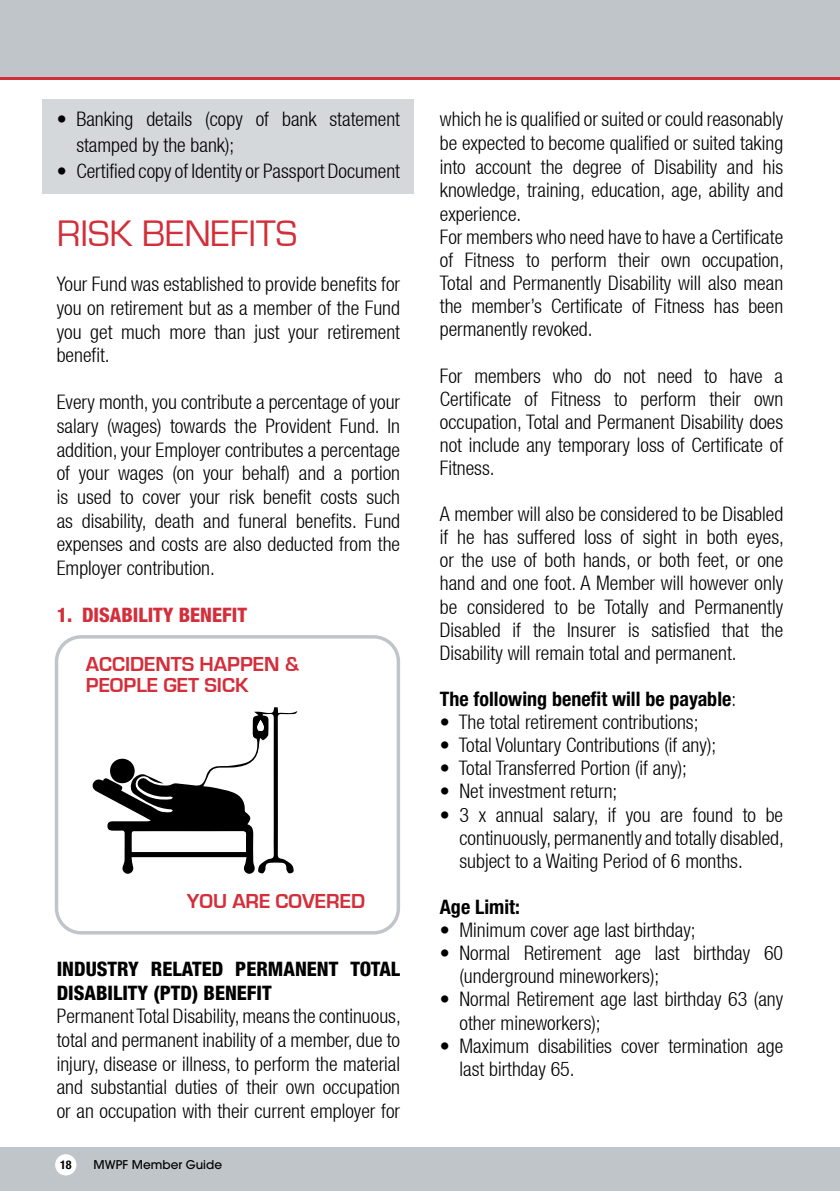
<style>
.page{position:relative;width:840px;height:1191px;background:#fff}
.page>*{position:absolute;margin:0;border:0;box-sizing:border-box;transform-origin:0 0}
.t1{font:38px "Eurostile";color:#d32e39}
.t2{font:700 20.8px/20.8px "Eurostile";color:#d32e39}
.t3{font:300 condensed 20px/23.6px "Helvetica Neue LT";color:#000;text-align:justify}
.t4{font:800 condensed 20px/23.6px "Helvetica Neue";color:#000}
.t5{font:700 condensed 20px "Helvetica Neue";color:#000}
.t6{font:800 condensed 20px "Helvetica Neue";color:#d32e39}
.t7{font:500 12px "ITC Avant Garde Pro";color:#000}
.t8{font:700 condensed 12px "Helvetica Neue";color:#000}
.s1{font-family:"Helvetica Neue LT";font-weight:300}
</style>
<div class="page">
<div style="left:43px;top:99px;width:371px;height:95px;background:#d4d8db"></div>
<div style="left:0;top:1147px;width:839px;height:44px;background:#bfc5c8"></div>
<div style="left:55px;top:1154px;width:21px;height:21px;background:#fff;border-radius:50%"></div>
<div style="left:0;top:0;width:839px;height:79px;background:#bfc5c8"></div>
<hr style="left:0;top:77px;width:839px;height:3px;background:#d32e39">
<div style="left:55px;top:635px;width:345px;height:299px;border:3px solid #bfc5c8;border-radius:25px"></div>
<svg style="left:92px;top:707px;width:205px;height:167px"></svg>
<p class="t3" style="left:76px;top:106px;width:325px;line-height:26px;text-indent:-20px">• Banking details (copy of bank statement stamped by the bank);</p>
<p class="t3" style="left:57px;top:159px;width:344px">• Certified copy of Identity or Passport Document</p>
<h1 class="t1" style="left:57px;top:213px;width:242px">RISK BENEFITS</h1>
<p class="t3" style="left:57px;top:272px;width:344px">Your Fund was established to provide benefits for you on retirement but as a member of the Fund you get much more than just your retirement benefit.</p>
<p class="t3" style="left:57px;top:390px;width:345px">Every month, you contribute a percentage of your salary (wages) towards the Provident Fund. In addition, your Employer contributes a percentage of your wages (on your behalf) and a portion is used to cover your risk benefit costs such as disability, death and funeral benefits. Fund expenses and costs are also deducted from the Employer contribution.</p>
<p class="t6" style="left:57px;top:602px;width:192px">1. DISABILITY BENEFIT</p>
<p class="t2" style="left:86px;top:654px;width:215px">ACCIDENTS HAPPEN &amp;<br>PEOPLE GET SICK</p>
<p class="t2" style="left:187px;top:891px;width:180px">YOU ARE COVERED</p>
<p class="t4" style="left:57px;top:956px;width:345px">INDUSTRY RELATED PERMANENT TOTAL<br>DISABILITY (PTD) BENEFIT</p>
<p class="t3" style="left:57px;top:1004px;width:345px">Permanent Total Disability, means the continuous, total and permanent inability of a member, due to injury, disease or illness, to perform the material and substantial duties of their own occupation or an occupation with their current employer for</p>
<p class="t8" style="left:60px;top:1157px;width:13px">18</p>
<p class="t7" style="left:94px;top:1156px;width:130px">MWPF Member Guide</p>
<p class="t3" style="left:439px;top:107px;width:345px;text-align:left">which he is qualified or suited or could reasonably be expected to become qualified or suited taking into account the degree of Disability and his knowledge, training, education, age, ability and experience.<br>For members who need have to have a Certificate of Fitness to perform their own occupation, Total and Permanently Disability will also mean the member’s Certificate of Fitness has been permanently revoked.</p>
<p class="t3" style="left:439px;top:364px;width:345px;line-height:23px">For members who do not need to have a Certificate of Fitness to perform their own occupation, Total and Permanent Disability does not include any temporary loss of Certificate of Fitness.</p>
<p class="t3" style="left:439px;top:502px;width:345px;line-height:23px">A member will also be considered to be Disabled if he has suffered loss of sight in both eyes, or the use of both hands, or both feet, or one hand and one foot. A Member will however only be considered to be Totally and Permanently Disabled if the Insurer is satisfied that the Disability will remain total and permanent.</p>
<p class="t5" style="left:439px;top:687px;width:298px">The following benefit will be payable<span class="s1">:</span></p>
<p class="t3" style="left:439px;top:710px;width:260px">• The total retirement contributions;</p>
<p class="t3" style="left:439px;top:733px;width:278px">• Total Voluntary Contributions (if any);</p>
<p class="t3" style="left:439px;top:756px;width:248px">• Total Transferred Portion (if any);</p>
<p class="t3" style="left:439px;top:779px;width:179px">• Net investment return;</p>
<p class="t3" style="left:459px;top:802px;width:326px;text-indent:-20px">• 3 x annual salary, if you are found to be continuously, permanently and totally disabled, subject to a Waiting Period of 6 months.</p>
<p class="t5" style="left:439px;top:894px;width:81px">Age Limit:</p>
<p class="t3" style="left:439px;top:918px;width:257px">• Minimum cover age last birthday;</p>
<p class="t3" style="left:459px;top:941px;width:325px;line-height:23px;text-indent:-20px">• Normal Retirement age last birthday 60 (underground mineworkers);</p>
<p class="t3" style="left:459px;top:987px;width:325px;line-height:23px;text-indent:-20px">• Normal Retirement age last birthday 63 (any other mineworkers);</p>
<p class="t3" style="left:459px;top:1034px;width:325px;line-height:23px;text-indent:-20px">• Maximum disabilities cover termination age last birthday 65.</p>
</div>
